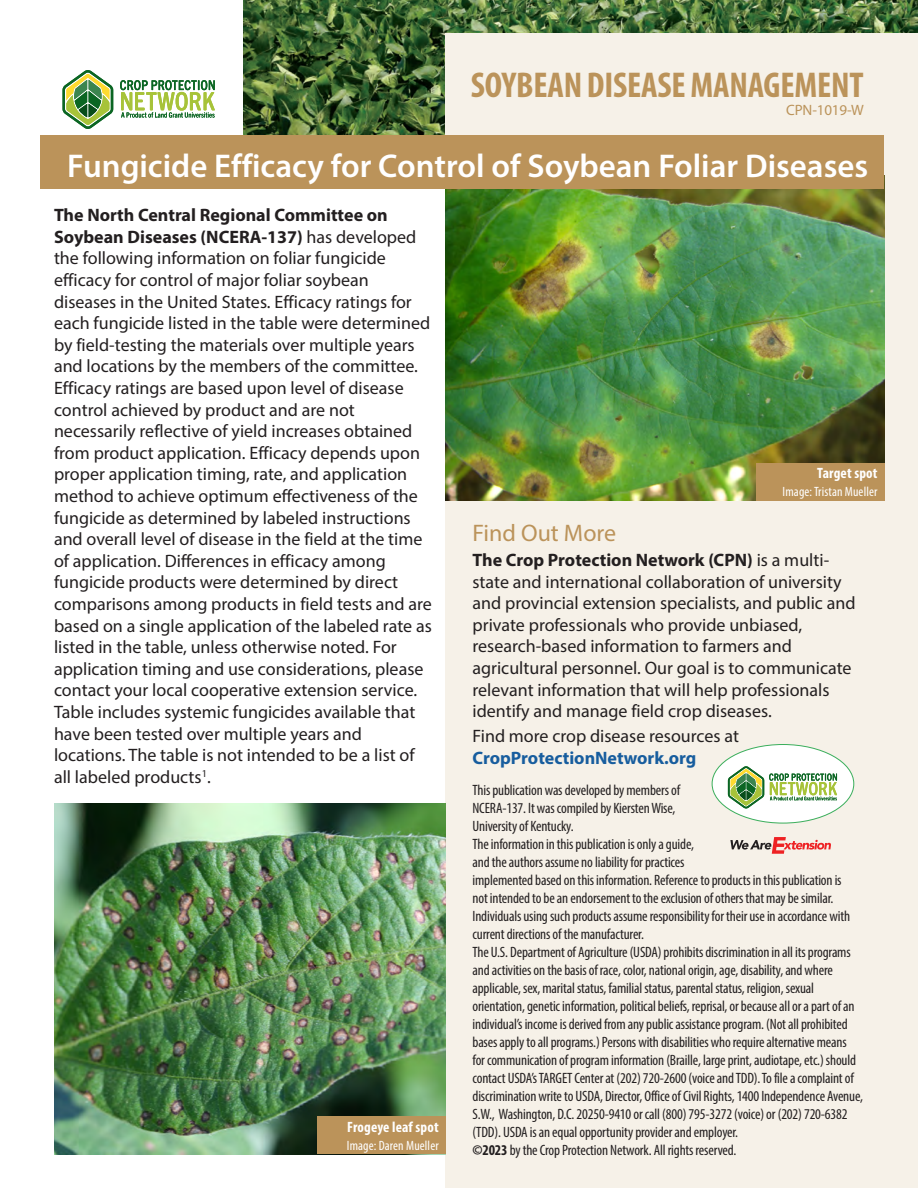
<style>
.page{position:relative;width:918px;height:1188px;background:#fff}
.page>*{position:absolute;margin:0;border:0;box-sizing:border-box;transform-origin:0 0}
.H2_PulbicationGroup{font:700 condensed 36px "Myriad Pro";letter-spacing:-.005em;color:#bb935a}
.H1_Title{font:600 33px "Myriad Pro";color:#fff}
.H4_IndiciaHead{font:24px "Myriad Pro";color:#bb935a}
.P_Body_Text{font:18px/21.6px "Myriad Pro";color:#231f20}
.P_IndiciaText{font:condensed 15px/18px "Myriad Pro";letter-spacing:-.01em;color:#231f20}
.A_PhotoCaption{font:700 condensed 15px "Myriad Pro";letter-spacing:.01em;color:#fff}
.H3_PublicationNumber{font:15px "Myriad Pro";letter-spacing:-.01em;color:#bb935a}
.A_PhotoCaption-2{font:condensed 13.5px "Myriad Pro";letter-spacing:.01em;color:#fff}
.s1{font-weight:700}
.s2{font-weight:700;color:#175d9e}
</style>
<div class="page">
<svg style="left:63px;top:70px;width:50px;height:59px"></svg>
<svg style="left:120px;top:80px;width:95px;height:38px"></svg>
<img style="left:243px;top:0;width:675px;height:135px">
<div style="left:446px;top:34px;width:472px;height:1154px;background:#f6f1e8"></div>
<img style="left:446px;top:189px;width:438px;height:312px">
<img style="left:54px;top:804px;width:392px;height:350px">
<div style="left:40px;top:135px;width:844px;height:54px;background:#bb935a"></div>
<div style="left:317px;top:1116px;width:129px;height:38px;background:#bb935a"></div>
<div style="left:756px;top:463px;width:128px;height:38px;background:#bb935a"></div>
<svg style="left:730px;top:837px;width:101px;height:17px"></svg>
<div style="left:712px;top:745px;width:142px;height:78px;background:#fff;border-radius:50%"></div>
<svg style="left:728px;top:766px;width:109px;height:42px"></svg>
<p class="H2_PulbicationGroup" style="left:471px;top:62px;width:394px">SOYBEAN DISEASE MANAGEMENT</p>
<p class="H3_PublicationNumber" style="left:786px;top:100px;width:79px">CPN-1019-W</p>
<p class="H1_Title" style="left:67px;top:145px;width:802px">Fungicide Efficacy for Control of Soybean Foliar Diseases</p>
<p class="P_Body_Text" style="left:54px;top:204px;width:379px"><span class="s1">The North Central Regional Committee on Soybean Diseases (NCERA-137)</span> has developed the following information on foliar fungicide efficacy for control of major foliar soybean diseases in the United States. Efficacy ratings for each fungicide listed in the table were determined by field-testing the materials over multiple years and locations by the members of the committee.<br>Efficacy ratings are based upon level of disease control achieved by product and are not necessarily reflective of yield increases obtained from product application. Efficacy depends upon proper application timing, rate, and application method to achieve optimum effectiveness of the fungicide as determined by labeled instructions and overall level of disease in the field at the time of application. Differences in efficacy among fungicide products were determined by direct comparisons among products in field tests and are based on a single application of the labeled rate as listed in the table, unless otherwise noted. For application timing and use considerations, please contact your local cooperative extension service.<br>Table includes systemic fungicides available that have been tested over multiple years and locations. The table is not intended to be a list of all labeled products<sup>1</sup>.</p>
<p class="A_PhotoCaption" style="left:347px;top:1118px;width:93px">Frogeye leaf spot</p>
<p class="A_PhotoCaption-2" style="left:347px;top:1137px;width:93px">Image: Daren Mueller</p>
<p class="A_PhotoCaption" style="left:817px;top:464px;width:62px">Target spot</p>
<p class="A_PhotoCaption-2" style="left:783px;top:484px;width:96px">Image: Tristan Mueller</p>
<p class="H4_IndiciaHead" style="left:472px;top:518px;width:145px">Find Out More</p>
<p class="P_Body_Text" style="left:472px;top:549px;width:385px"><span class="s1">The Crop Protection Network (CPN)</span> is a multi&shy;state and international collaboration of university and provincial extension specialists, and public and private professionals who provide unbiased, research-based information to farmers and agricultural personnel. Our goal is to communicate relevant information that will help professionals identify and manage field crop diseases.</p>
<p class="P_Body_Text" style="left:472px;top:725px;width:268px">Find more crop disease resources at<br><span class="s2">CropProtectionNetwork.org</span></p>
<p class="P_IndiciaText" style="left:472px;top:781px;width:209px">This publication was developed by members of<br>NCERA-137. It was compiled by Kiersten Wise,<br>University of Kentucky.</p>
<p class="P_IndiciaText" style="left:472px;top:835px;width:379px">The information in this publication is only a guide,<br>and the authors assume no liability for practices<br>implemented based on this information. Reference to products in this publication is not intended to be an endorsement to the exclusion of others that may be similar.<br>Individuals using such products assume responsibility for their use in accordance with current directions of the manufacturer.</p>
<p class="P_IndiciaText" style="left:472px;top:943px;width:392px">The U.S. Department of Agriculture (USDA) prohibits discrimination in all its programs and activities on the basis of race, color, national origin, age, disability, and where applicable, sex, marital status, familial status, parental status, religion, sexual orientation, genetic information, political beliefs, reprisal, or because all or a part of an individual’s income is derived from any public assistance program. (Not all prohibited bases apply to all programs.) Persons with disabilities who require alternative means<br>for communication of program information (Braille, large print, audiotape, etc.) should contact USDA’s TARGET Center at (202) 720-2600 (voice and TDD). To file a complaint of discrimination write to USDA, Director, Office of Civil Rights, 1400 Independence Avenue, S.W., Washington, D.C. 20250-9410 or call (800) 795-3272 (voice) or (202) 720-6382 (TDD). USDA is an equal opportunity provider and employer.</p>
<p class="P_IndiciaText" style="left:472px;top:1141px;width:265px"><span class="s1">©2023</span> by the Crop Protection Network. All rights reserved.</p>
</div>
